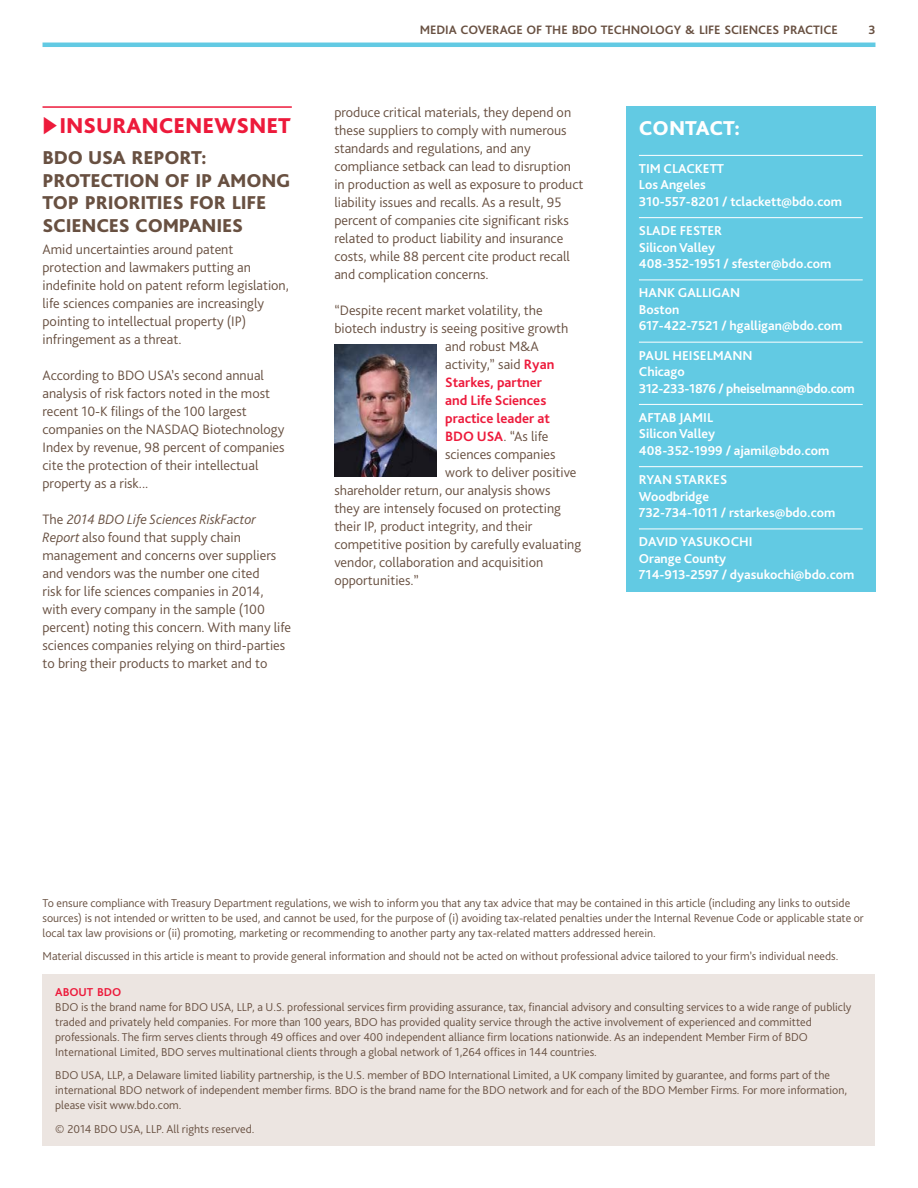
<style>
.page{position:relative;width:918px;height:1188px;background:#fff}
.page>*{position:absolute;margin:0;border:0;box-sizing:border-box;transform-origin:0 0}
.t1{font:800 22.5px "Bliss Pro";color:#ed1a3b}
.t2{font:800 21px "Bliss Pro";color:#fff}
.t3{font:800 19.5px/22.5px "Bliss Pro";letter-spacing:-.01em;color:#685041}
.t4{font:300 14.25px/18px "Bliss Pro";color:#685041}
.t5{font:700 14.25px "Bliss Pro";color:#ed1a3b}
.t6{font:700 13.5px/16.5px "Bliss Pro";color:#fff}
.t7{font:700 13.5px/16.5px "Bliss Pro";letter-spacing:-.02em;color:#fff}
.t8{font:700 12.75px "Bliss Pro";letter-spacing:-.005em;color:#685041}
.t9{font:300 12px/15px "Bliss Pro";color:#685041}
.t10{font:700 12px "Bliss Pro";letter-spacing:-.005em;color:#ed1a3b}
.s1{font-style:italic}
.s2{font-weight:700;color:#ed1a3b}
</style>
<div class="page">
<hr style="left:43px;top:43px;width:832px;height:4px;background:#62cae3">
<hr style="left:43px;top:106px;width:249px;height:2px;background:#ed1a3b">
<div style="left:626px;top:106px;width:249px;height:486px;background:#62cae3"></div>
<hr style="left:639px;top:155px;width:224px;height:1px;background:#fff">
<hr style="left:639px;top:217px;width:224px;height:1px;background:#fff">
<hr style="left:639px;top:280px;width:224px;height:1px;background:#fff">
<hr style="left:639px;top:342px;width:224px;height:1px;background:#fff">
<hr style="left:639px;top:404px;width:224px;height:1px;background:#fff">
<hr style="left:639px;top:466px;width:224px;height:1px;background:#fff">
<hr style="left:639px;top:529px;width:224px;height:1px;background:#fff">
<div style="left:43px;top:974px;width:832px;height:171px;background:#ece5e1"></div>
<img style="left:335px;top:344px;width:102px;height:132px">
<h1 class="t1" style="left:43px;top:112px;width:250px">◆INSURANCENEWSNET</h1>
<h3 class="t3" style="left:43px;top:146px;width:249px">BDO USA REPORT:<br>PROTECTION OF IP AMONG<br>TOP PRIORITIES FOR LIFE<br>SCIENCES COMPANIES</h3>
<p class="t4" style="left:43px;top:240px;width:248px">Amid uncertainties around patent protection and lawmakers putting an indefinite hold on patent reform legislation, life sciences companies are increasingly pointing to intellectual property (IP) infringement as a threat.</p>
<p class="t4" style="left:43px;top:366px;width:244px">According to BDO USA’s second annual analysis of risk factors noted in the most recent 10-K filings of the 100 largest companies on the NASDAQ Biotechnology Index by revenue, 98 percent of companies cite the protection of their intellectual property as a risk...</p>
<p class="t4" style="left:43px;top:510px;width:250px">The <span class="s1">2014 BDO Life Sciences RiskFactor Report</span> also found that supply chain management and concerns over suppliers and vendors was the number one cited<br>risk for life sciences companies in 2014, with every company in the sample (100 percent) noting this concern. With many life sciences companies relying on third-parties to bring their products to market and to</p>
<p class="t8" style="left:420px;top:22px;width:419px">MEDIA COVERAGE OF THE BDO TECHNOLOGY &amp; LIFE SCIENCES PRACTICE</p>
<p class="t8" style="left:868px;top:22px;width:9px">3</p>
<p class="t4" style="left:334px;top:103px;width:251px">produce critical materials, they depend on these suppliers to comply with numerous standards and regulations, and any compliance setback can lead to disruption in production as well as exposure to product liability issues and recalls. As a result, 95 percent of companies cite significant risks related to product liability and insurance costs, while 88 percent cite product recall and complication concerns.</p>
<p class="t4" style="left:334px;top:301px;width:210px">“Despite recent market volatility, the</p>
<p class="t4" style="left:334px;top:319px;width:236px">biotech industry is seeing positive growth</p>
<p class="t4" style="left:445px;top:337px;width:95px">and robust M&amp;A</p>
<p class="t4" style="left:445px;top:355px;width:111px">activity,” said <span class="s2">Ryan</span></p>
<p class="t5" style="left:445px;top:373px;width:98px">Starkes, partner</p>
<p class="t5" style="left:445px;top:391px;width:103px">and Life Sciences</p>
<p class="t5" style="left:445px;top:409px;width:106px">practice leader at</p>
<p class="t4" style="left:445px;top:427px;width:105px"><span class="s2">BDO USA</span>. “As life</p>
<p class="t4" style="left:445px;top:445px;width:112px">sciences companies</p>
<p class="t4" style="left:445px;top:463px;width:133px">work to deliver positive</p>
<p class="t4" style="left:334px;top:481px;width:218px">shareholder return, our analysis shows</p>
<p class="t4" style="left:334px;top:499px;width:228px">they are intensely focused on protecting</p>
<p class="t4" style="left:334px;top:517px;width:200px">their IP, product integrity, and their</p>
<p class="t4" style="left:334px;top:535px;width:248px">competitive position by carefully evaluating</p>
<p class="t4" style="left:334px;top:553px;width:211px">vendor, collaboration and acquisition</p>
<p class="t4" style="left:334px;top:571px;width:86px">opportunities.”</p>
<h2 class="t2" style="left:639px;top:115px;width:103px">CONTACT:</h2>
<p class="t6" style="left:639px;top:160px;width:205px">TIM CLACKETT<br>Los Angeles<br>310-557-8201 / tclackett@bdo.com</p>
<p class="t6" style="left:639px;top:222px;width:194px">SLADE FESTER<br>Silicon Valley<br>408-352-1951 / sfester@bdo.com</p>
<p class="t6" style="left:639px;top:284px;width:205px">HANK GALLIGAN<br>Boston<br>617-422-7521 / hgalligan@bdo.com</p>
<p class="t7" style="left:639px;top:346px;width:217px">PAUL HEISELMANN<br>Chicago<br>312-233-1876 / pheiselmann@bdo.com</p>
<p class="t6" style="left:639px;top:409px;width:192px">AFTAB JAMIL<br>Silicon Valley<br>408-352-1999 / ajamil@bdo.com</p>
<p class="t6" style="left:639px;top:471px;width:198px">RYAN STARKES<br>Woodbridge<br>732-734-1011 / rstarkes@bdo.com</p>
<p class="t6" style="left:639px;top:533px;width:217px">DAVID YASUKOCHI<br>Orange County<br>714-913-2597 / dyasukochi@bdo.com</p>
<p class="t9" style="left:43px;top:895px;width:823px">To ensure compliance with Treasury Department regulations, we wish to inform you that any tax advice that may be contained in this article (including any links to outside sources) is not intended or written to be used, and cannot be used, for the purpose of (i) avoiding tax-related penalties under the Internal Revenue Code or applicable state or local tax law provisions or (ii) promoting, marketing or recommending to another party any tax-related matters addressed herein.</p>
<p class="t9" style="left:43px;top:949px;width:797px">Material discussed in this article is meant to provide general information and should not be acted on without professional advice tailored to your firm’s individual needs.</p>
<p class="t10" style="left:55px;top:984px;width:68px">ABOUT BDO</p>
<p class="t9" style="left:55px;top:999px;width:798px">BDO is the brand name for BDO USA, LLP, a U.S. professional services firm providing assurance, tax, financial advisory and consulting services to a wide range of publicly traded and privately held companies. For more than 100 years, BDO has provided quality service through the active involvement of experienced and committed professionals. The firm serves clients through 49 offices and over 400 independent alliance firm locations nationwide. As an independent Member Firm of BDO International Limited, BDO serves multinational clients through a global network of 1,264 offices in 144 countries.</p>
<p class="t9" style="left:55px;top:1067px;width:793px">BDO USA, LLP, a Delaware limited liability partnership, is the U.S. member of BDO International Limited, a UK company limited by guarantee, and forms part of the international BDO network of independent member firms. BDO is the brand name for the BDO network and for each of the BDO Member Firms. For more information, please visit www.bdo.com.</p>
<p class="t9" style="left:55px;top:1121px;width:201px">© 2014 BDO USA, LLP. All rights reserved.</p>
</div>
